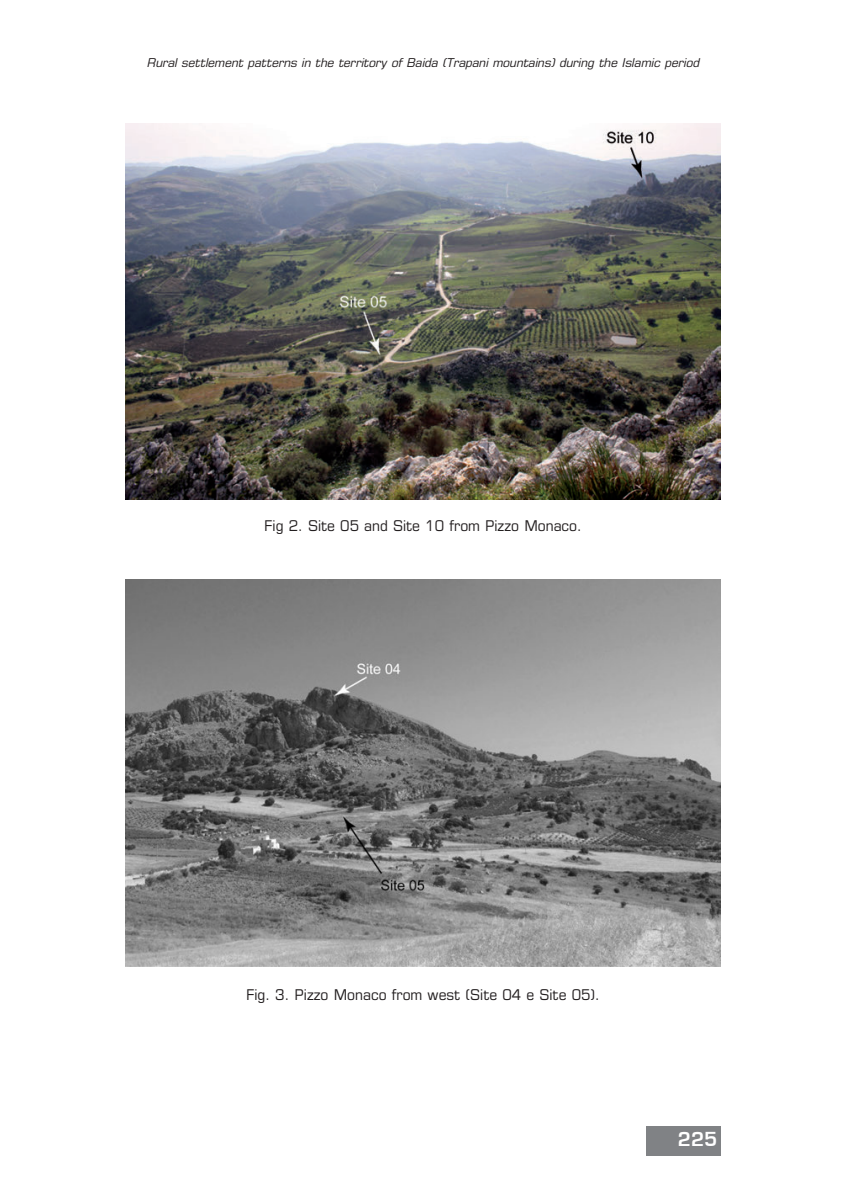
<style>
.page{position:relative;width:845px;height:1192px;background:#fff}
.page>*{position:absolute;margin:0;border:0;box-sizing:border-box;transform-origin:0 0}
.t1{font:700 21px "Eurostile";color:#fff}
.t2{font:14.88px "Eurostile LT Pro";color:#231f20;scale:.95 1}
.t3{font:italic 12.25px "Eurostile LT Pro";color:#231f20}
</style>
<div class="page">
<div style="left:646px;top:1125px;width:74px;height:30px;background:#808285"></div>
<img style="left:125px;top:124px;width:595px;height:375px">
<img style="left:125px;top:579px;width:595px;height:387px">
<p class="t3" style="left:146px;top:58px;width:556px">Rural settlement patterns in the territory of Baida (Trapani mountains) during the Islamic period</p>
<p class="t2" style="left:264px;top:519px;width:335px">Fig 2. Site 05 and Site 10 from Pizzo Monaco.</p>
<p class="t2" style="left:246px;top:988px;width:374px">Fig. 3. Pizzo Monaco from west (Site 04 e Site 05).</p>
<p class="t1" style="left:677px;top:1128px;width:41px">225</p>
</div>
